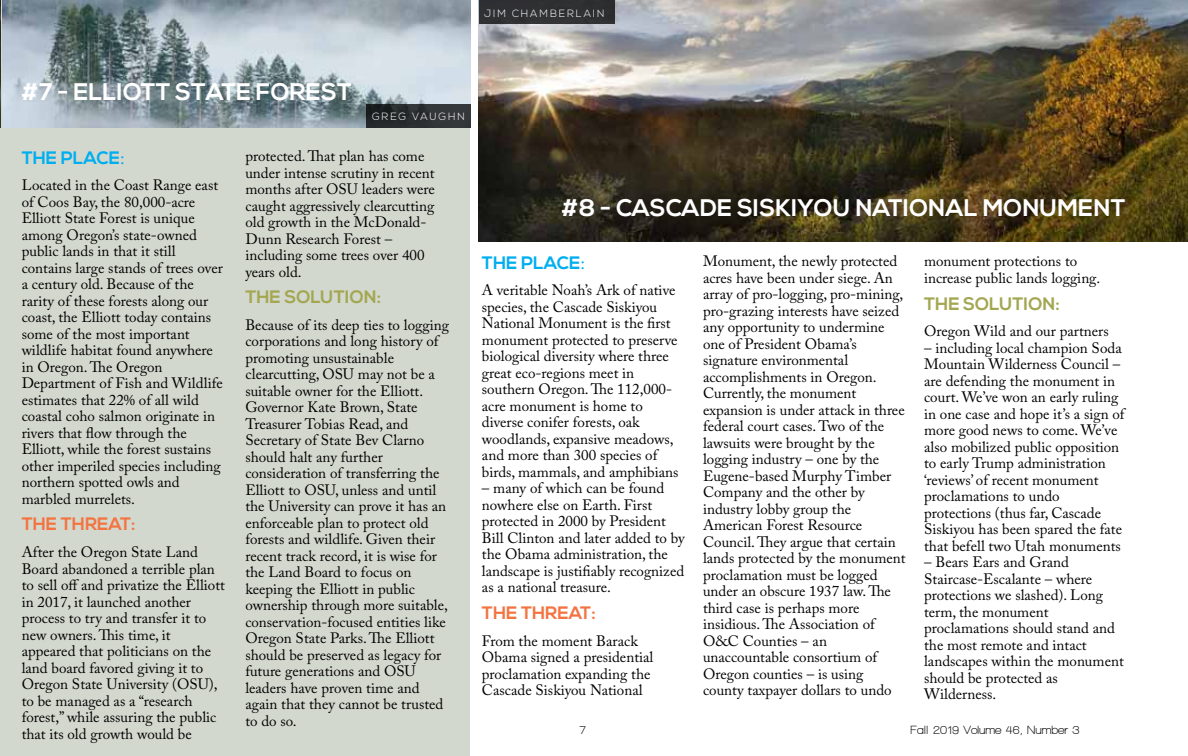
<style>
.page{position:relative;width:1188px;height:756px;background:#fff}
.page>*{position:absolute;margin:0;border:0;box-sizing:border-box;transform-origin:0 0}
.t1{font:700 24px "Nexa";color:#fff}
.t2{font:700 18px "Nexa";color:#a3a752}
.t3{font:700 18px "Nexa";color:#f37441}
.t4{font:700 18px "Nexa";color:#00aeef}
.t5{font:15px/16.5px "Adobe Caslon Pro";color:#000}
.t6{font:700 12px "Walkway";color:#000}
.t7{font:300 10.5px "Nexa";letter-spacing:.18em;color:#fff}
.s1{font-family:"Adobe Caslon Pro";font-weight:400}
</style>
<div class="page">
<svg style="left:0;top:0;width:470px;height:756px;background:#c9d0c9"></svg>
<img style="left:479px;top:0;width:709px;height:242px">
<div style="left:367px;top:104px;width:104px;height:23px;background:linear-gradient(to right,#1b2021,#3a3d40)"></div>
<div style="left:479px;top:0;width:136px;height:24px;background:#2f3033"></div>
<p class="t7" style="left:484px;top:7px;width:122px">JIM CHAMB ERLAIN</p>
<h1 class="t1" style="left:22px;top:78px;width:332px">#7 - ELLIOTT STATE FOREST</h1>
<p class="t7" style="left:372px;top:111px;width:94px">G REG VAUGHN</p>
<p class="t4" style="left:22px;top:147px;width:104px">THE PLACE<span class="s1">:</span></p>
<p class="t5" style="left:22px;top:177px;width:203px">Located in the Coast Range east of Coos Bay, the 80,000-acre<br>Elliott State Forest is unique among Oregon’s state-owned public lands in that it still contains large stands of trees over a century old. Because of the rarity of these forests along our coast, the Elliott today contains some of the most important wildlife habitat found anywhere in Oregon. The Oregon<br>Department of Fish and Wildlife estimates that 22% of all wild coastal coho salmon originate in rivers that flow through the<br>Elliott, while the forest sustains other imperiled species including northern spotted owls and marbled murrelets.</p>
<p class="t3" style="left:22px;top:514px;width:115px">THE THREAT:</p>
<p class="t5" style="left:22px;top:544px;width:205px">After the Oregon State Land<br>Board abandoned a terrible plan to sell off and privatize the Elliott in 2017, it launched another process to try and transfer it to new owners. This time, it appeared that politicians on the land board favored giving it to<br>Oregon State University (OSU), to be managed as a “research forest,” while assuring the public that its old growth would be</p>
<p class="t5" style="left:245px;top:148px;width:191px">protected. That plan has come under intense scrutiny in recent months after OSU leaders were caught aggressively clearcutting old growth in the McDonald-<br>Dunn Research Forest – including some trees over 400 years old.</p>
<p class="t2" style="left:245px;top:287px;width:137px">THE SOLUTION:</p>
<p class="t5" style="left:245px;top:316px;width:205px">Because of its deep ties to logging corporations and long history of promoting unsustainable clearcutting, OSU may not be a suitable owner for the Elliott.<br>Governor Kate Brown, State<br>Treasurer Tobias Read, and<br>Secretary of State Bev Clarno should halt any further consideration of transferring the<br>Elliott to OSU, unless and until the University can prove it has an enforceable plan to protect old forests and wildlife. Given their recent track record, it is wise for the Land Board to focus on keeping the Elliott in public ownership through more suitable, conservation-focused entities like<br>Oregon State Parks. The Elliott should be preserved as legacy for future generations and OSU leaders have proven time and again that they cannot be trusted to do so.</p>
<h1 class="t1" style="left:562px;top:194px;width:565px">#8 - CASCADE SISKIYOU NATIONAL MONUMENT</h1>
<p class="t4" style="left:482px;top:252px;width:104px">THE PLACE<span class="s1">:</span></p>
<p class="t5" style="left:482px;top:282px;width:198px">A veritable Noah’s Ark of native species, the Cascade Siskiyou<br>National Monument is the first monument protected to preserve biological diversity where three great eco-regions meet in southern Oregon. The 112,000- acre monument is home to diverse conifer forests, oak woodlands, expansive meadows, and more than 300 species of birds, mammals, and amphibians</p>
<p class="t5" style="left:482px;top:480px;width:204px">– many of which can be found nowhere else on Earth. First protected in 2000 by President<br>Bill Clinton and later added to by the Obama administration, the landscape is justifiably recognized as a national treasure.</p>
<p class="t3" style="left:482px;top:603px;width:115px">THE THREAT:</p>
<p class="t5" style="left:482px;top:632px;width:173px">From the moment Barack<br>Obama signed a presidential proclamation expanding the<br>Cascade Siskiyou National</p>
<p class="t5" style="left:703px;top:253px;width:204px">Monument, the newly protected acres have been under siege. An array of pro-logging, pro-mining, pro-grazing interests have seized any opportunity to undermine one of President Obama’s signature environmental accomplishments in Oregon.<br>Currently, the monument expansion is under attack in three federal court cases. Two of the lawsuits were brought by the logging industry – one by the<br>Eugene-based Murphy Timber<br>Company and the other by industry lobby group the<br>American Forest Resource<br>Council. They argue that certain lands protected by the monument proclamation must be logged under an obscure 1937 law. The third case is perhaps more insidious. The Association of<br>O&amp;C Counties – an unaccountable consortium of<br>Oregon counties – is using county taxpayer dollars to undo</p>
<p class="t5" style="left:924px;top:253px;width:178px">monument protections to increase public lands logging.</p>
<p class="t2" style="left:924px;top:293px;width:137px">THE SOLUTION:</p>
<p class="t5" style="left:924px;top:323px;width:186px">Oregon Wild and our partners</p>
<p class="t5" style="left:924px;top:339px;width:202px">– including local champion Soda<br>Mountain Wilderness Council – are defending the monument in court. We’ve won an early ruling in one case and hope it’s a sign of more good news to come. We’ve also mobilized public opposition to early Trump administration ‘reviews’ of recent monument proclamations to undo protections (thus far, Cascade<br>Siskiyou has been spared the fate that befell two Utah monuments</p>
<p class="t5" style="left:924px;top:554px;width:201px">– Bears Ears and Grand<br>Staircase-Escalante – where protections we slashed). Long term, the monument proclamations should stand and the most remote and intact landscapes within the monument should be protected as<br>Wilderness.</p>
<p class="t6" style="left:579px;top:724px;width:9px">7</p>
<p class="t6" style="left:910px;top:724px;width:171px">Fall 2019 Volume 46, Number 3</p>
</div>
